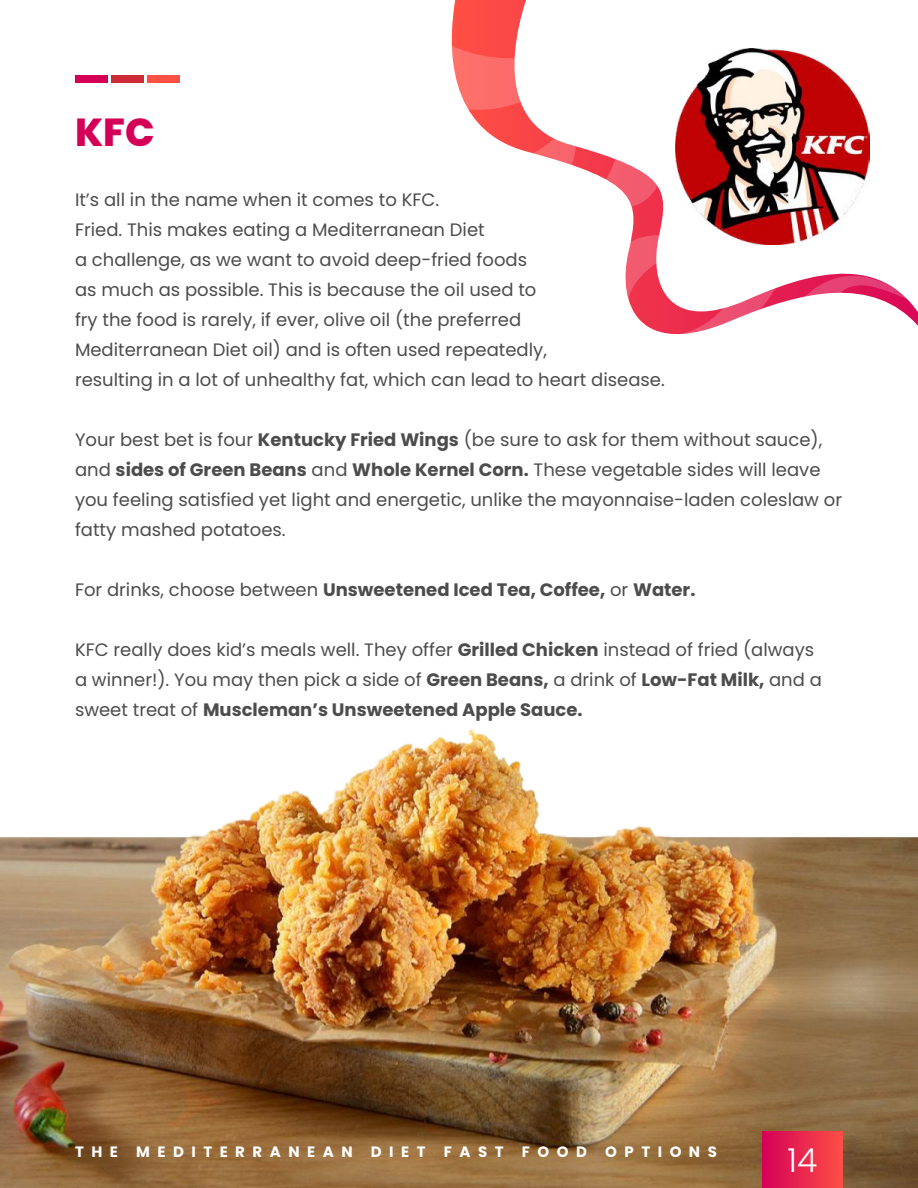
<style>
.page{position:relative;width:918px;height:1188px;background:#fff}
.page>*{position:absolute;margin:0;border:0;box-sizing:border-box;transform-origin:0 0}
.t1{font:800 39px "Poppins";color:#d40057}
.t2{font:300 33px "Poppins";color:#fff}
.t3{font:18px/30px "Poppins";color:#4c4c4c}
.t4{font:700 18px "Poppins";color:#4c4c4c}
.t5{font:700 15px "Poppins";letter-spacing:.5em;color:#fff}
.s1{font-weight:700}
.s2{font-weight:400}
</style>
<div class="page">
<svg style="left:451px;top:26px;width:21px;height:89px"></svg>
<svg style="left:472px;top:0;width:446px;height:335px"></svg>
<img style="left:675px;top:48px;width:195px;height:197px">
<img style="left:0;top:729px;width:918px;height:459px">
<div style="left:75px;top:75px;width:33px;height:7px;background:#d40057"></div>
<div style="left:111px;top:75px;width:33px;height:7px;background:#ce2b38"></div>
<div style="left:147px;top:75px;width:33px;height:7px;background:#ff5045"></div>
<div style="left:762px;top:1131px;width:81px;height:57px;background:linear-gradient(to right,#d50058,#fe4f45)"></div>
<h1 class="t1" style="left:75px;top:110px;width:81px">KFC</h1>
<p class="t3" style="left:75px;top:185px;width:591px">It’s all in the name when it comes to KFC.<br>Fried. This makes eating a Mediterranean Diet<br>a challenge, as we want to avoid deep-fried foods<br>as much as possible. This is because the oil used to<br>fry the food is rarely, if ever, olive oil (the preferred<br>Mediterranean Diet oil) and is often used repeatedly,<br>resulting in a lot of unhealthy fat, which can lead to heart disease.</p>
<p class="t3" style="left:75px;top:425px;width:769px">Your best bet is four <span class="s1">Kentucky Fried Wings</span> (be sure to ask for them without sauce), and <span class="s1">sides of Green Beans</span> and <span class="s1">Whole Kernel Corn.</span> These vegetable sides will leave you feeling satisfied yet light and energetic, unlike the mayonnaise-laden coleslaw or fatty mashed potatoes.</p>
<p class="t4" style="left:75px;top:579px;width:622px"><span class="s2">For drinks, choose between</span> Unsweetened Iced Tea, Coffee, <span class="s2">or</span> Water.</p>
<p class="t3" style="left:75px;top:635px;width:748px">KFC really does kid’s meals well. They offer <span class="s1">Grilled Chicken</span> instead of fried (always a winner!). You may then pick a side of <span class="s1">Green Beans,</span> a drink of <span class="s1">Low-Fat Milk,</span> and a sweet treat of <span class="s1">Muscleman’s Unsweetened Apple Sauce.</span></p>
<p class="t5" style="left:75px;top:1143px;width:643px">THE MEDITERRANEAN DIET FAST FOOD OPTIONS</p>
<h2 class="t2" style="left:788px;top:1141px;width:31px">14</h2>
</div>
